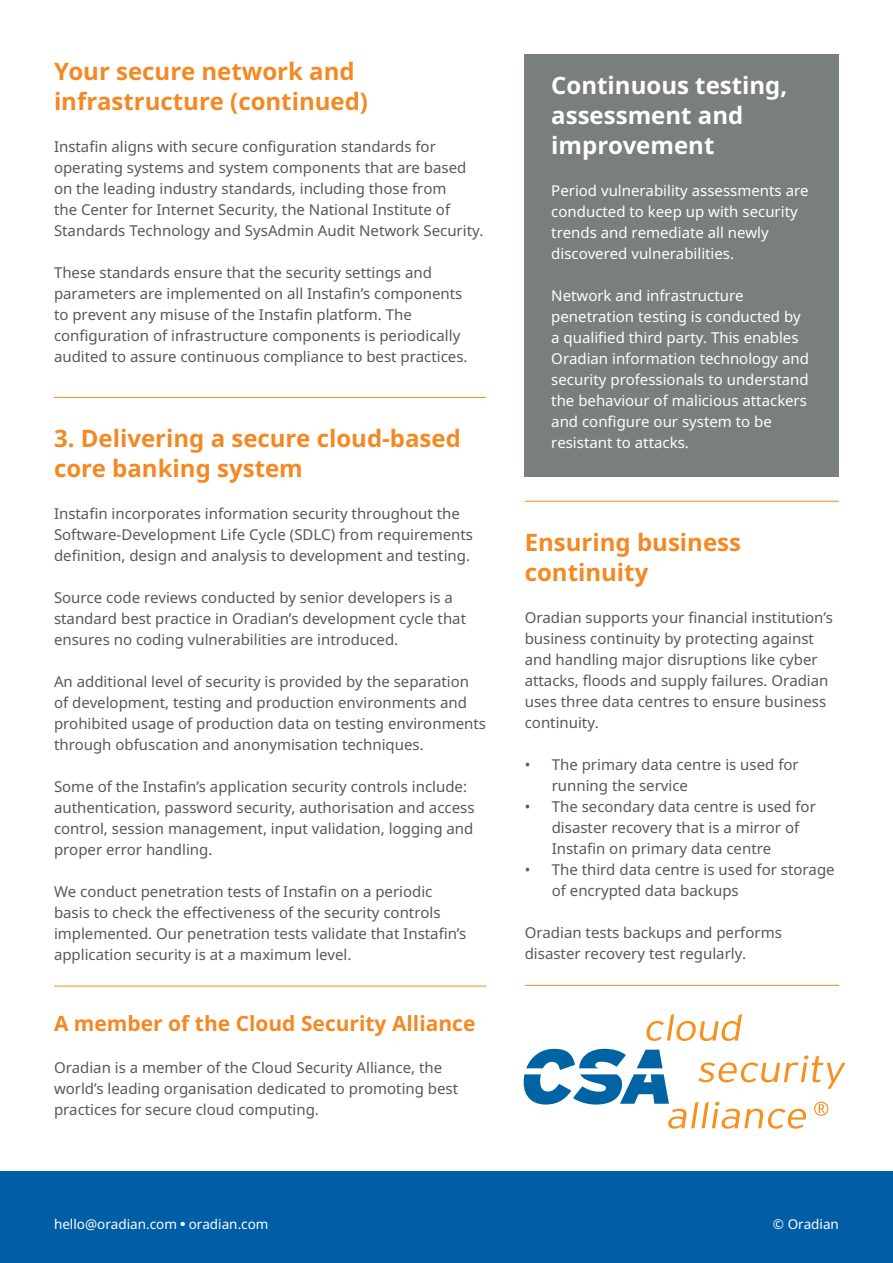
<style>
.page{position:relative;width:893px;height:1263px;background:#fff}
.page>*{position:absolute;margin:0;border:0;box-sizing:border-box;transform-origin:0 0}
.t1{font:700 24px/30px "Noto Sans";color:#f38923}
.t2{font:700 24px/30px "Noto Sans";color:#fff}
.t3{font:700 21px "Noto Sans";color:#f38923}
.t4{font:15px/21px "Noto Sans";color:#555959}
.t5{font:15px/21px "Noto Sans";color:#fff}
.t6{font:13.5px "Noto Sans";color:#fff}
</style>
<div class="page">
<div style="left:0;top:1171px;width:893px;height:92px;background:#005ea6"></div>
<div style="left:525px;top:54px;width:314px;height:423px;background:#797e7f"></div>
<hr style="left:525px;top:501px;width:314px;height:1px;background:#f38923">
<svg style="left:646px;top:1014px;width:96px;height:27px"></svg>
<svg style="left:523px;top:1049px;width:322px;height:80px"></svg>
<hr style="left:54px;top:397px;width:432px;height:1px;background:#f38923">
<hr style="left:525px;top:985px;width:314px;height:1px;background:#f38923">
<hr style="left:54px;top:986px;width:432px;height:1px;background:#f38923">
<h1 class="t1" style="left:54px;top:56px;width:316px">Your secure network and infrastructure (continued)</h1>
<p class="t4" style="left:54px;top:136px;width:431px">Instafin aligns with secure configuration standards for operating systems and system components that are based on the leading industry standards, including those from<br>the Center for Internet Security, the National Institute of Standards Technology and SysAdmin Audit Network Security.</p>
<p class="t4" style="left:54px;top:262px;width:415px">These standards ensure that the security settings and parameters are implemented on all Instafin’s components to prevent any misuse of the Instafin platform. The configuration of infrastructure components is periodically audited to assure continuous compliance to best practices.</p>
<h1 class="t1" style="left:54px;top:422px;width:408px">3. Delivering a secure cloud-based core banking system</h1>
<p class="t4" style="left:54px;top:502px;width:421px">Instafin incorporates information security throughout the<br>Software-Development Life Cycle (SDLC) from requirements definition, design and analysis to development and testing.</p>
<p class="t4" style="left:54px;top:586px;width:414px">Source code reviews conducted by senior developers is a standard best practice in Oradian’s development cycle that ensures no coding vulnerabilities are introduced.</p>
<p class="t4" style="left:54px;top:670px;width:433px">An additional level of security is provided by the separation of development, testing and production environments and prohibited usage of production data on testing environments through obfuscation and anonymisation techniques.</p>
<p class="t4" style="left:54px;top:775px;width:422px">Some of the Instafin’s application security controls include: authentication, password security, authorisation and access control, session management, input validation, logging and proper error handling.</p>
<p class="t4" style="left:54px;top:880px;width:414px">We conduct penetration tests of Instafin on a periodic basis to check the effectiveness of the security controls implemented. Our penetration tests validate that Instafin’s application security is at a maximum level.</p>
<h2 class="t3" style="left:54px;top:1009px;width:423px">A member of the Cloud Security Alliance</h2>
<p class="t4" style="left:54px;top:1057px;width:406px">Oradian is a member of the Cloud Security Alliance, the world’s leading organisation dedicated to promoting best practices for secure cloud computing.</p>
<h1 class="t2" style="left:551px;top:70px;width:238px">Continuous testing, assessment and improvement</h1>
<p class="t5" style="left:551px;top:180px;width:259px">Period vulnerability assessments are conducted to keep up with security trends and remediate all newly discovered vulnerabilities.</p>
<p class="t5" style="left:551px;top:285px;width:259px">Network and infrastructure penetration testing is conducted by a qualified third party. This enables Oradian information technology and security professionals to understand the behaviour of malicious attackers and configure our system to be resistant to attacks.</p>
<h1 class="t1" style="left:525px;top:527px;width:218px">Ensuring business continuity</h1>
<p class="t4" style="left:525px;top:607px;width:310px">Oradian supports your financial institution’s business continuity by protecting against and handling major disruptions like cyber attacks, floods and supply failures. Oradian uses three data centres to ensure business continuity.</p>
<p class="t4" style="left:552px;top:754px;width:248px;text-indent:-27px">• The primary data centre is used for running the service</p>
<p class="t4" style="left:552px;top:796px;width:266px;text-indent:-27px">• The secondary data centre is used for disaster recovery that is a mirror of<br>Instafin on primary data centre</p>
<p class="t4" style="left:552px;top:859px;width:284px;text-indent:-27px">• The third data centre is used for storage of encrypted data backups</p>
<p class="t4" style="left:525px;top:922px;width:259px">Oradian tests backups and performs disaster recovery test regularly.</p>
<p class="t6" style="left:54px;top:1214px;width:216px">hello@oradian.com ● oradian.com</p>
<p class="t6" style="left:773px;top:1214px;width:68px">© Oradian</p>
</div>
